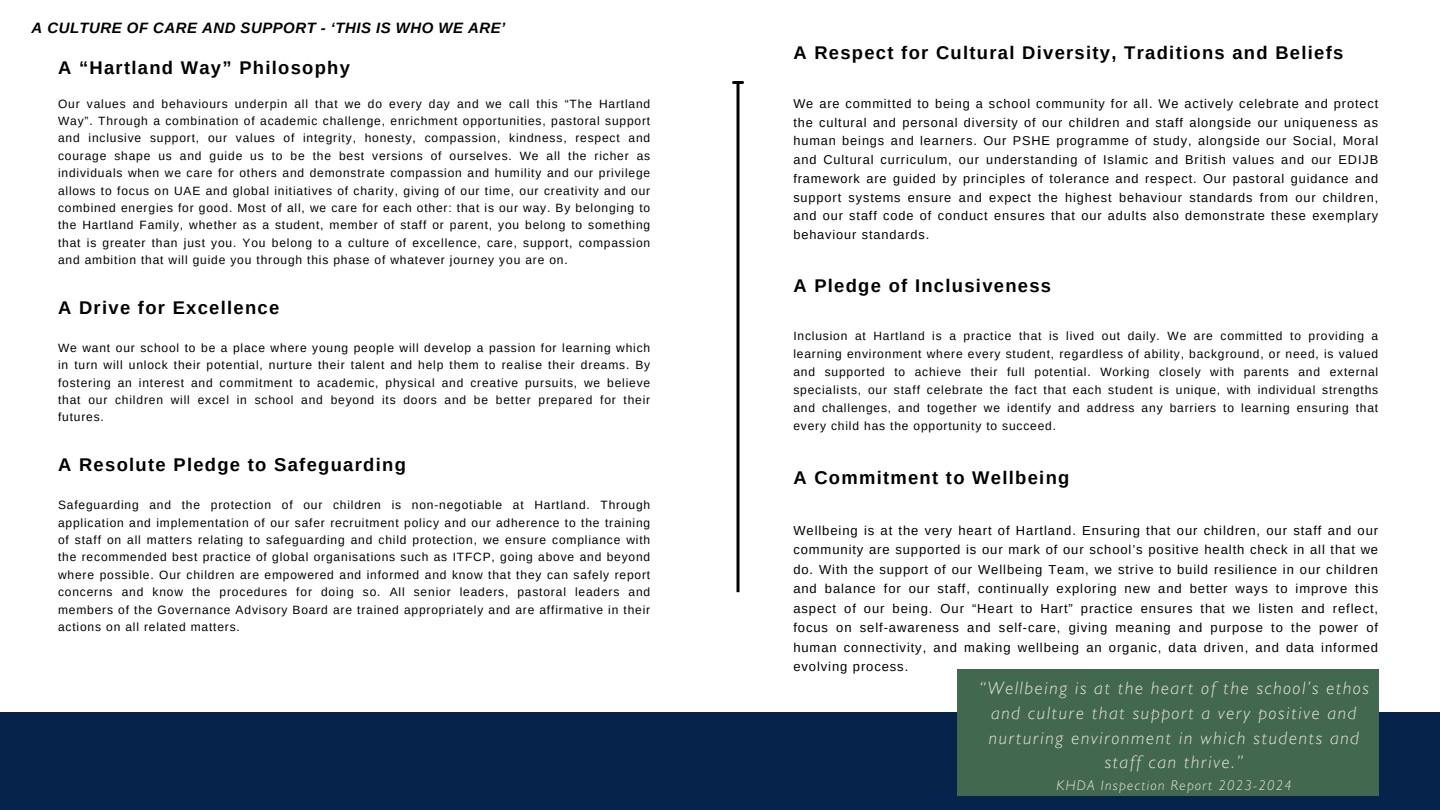
<style>
.page{position:relative;width:1440px;height:810px;background:#fff}
.page>*{position:absolute;margin:0;border:0;box-sizing:border-box;transform-origin:0 0}
.t1{font:700 18.4px "Arimo";letter-spacing:.07em;color:#000}
.t2{font:italic 300 18px/24.8px "Gill Sans MT Std";letter-spacing:.1em;color:#eee6e3;text-align:center}
.t3{font:italic 700 15px "Arimo";letter-spacing:.03em;color:#000}
.t4{font:italic 300 14px "Gill Sans MT Std";letter-spacing:.1em;color:#eee6e3}
.t5{font:13px/19.5px "Arimo";letter-spacing:.07em;color:#000;text-align:justify}
.t6{font:12.7px/18.8px "Arimo";letter-spacing:.07em;color:#000;text-align:justify}
.t7{font:12px/17.4px "Arimo";letter-spacing:.07em;color:#000;text-align:justify}
</style>
<div class="page">
<div style="left:0;top:712px;width:1440px;height:98px;background:#05234b"></div>
<div style="left:957px;top:670px;width:422px;height:126px;background:#436850"></div>
<hr style="left:737px;top:83px;width:3px;height:509px;background:#000">
<svg style="left:734px;top:81px;width:9px;height:3px"></svg>
<h3 class="t3" style="left:32px;top:20px;width:475px">A CULTURE OF CARE AND SUPPORT - ‘THIS IS WHO WE ARE’</h3>
<h1 class="t1" style="left:58px;top:58px;width:293px">A “Hartland Way” Philosophy</h1>
<p class="t7" style="left:58px;top:95px;width:594px">Our values and behaviours underpin all that we do every day and we call this “The Hartland Way”. Through a combination of academic challenge, enrichment opportunities, pastoral support and inclusive support, our values of integrity, honesty, compassion, kindness, respect and courage shape us and guide us to be the best versions of ourselves. We all the richer as individuals when we care for others and demonstrate compassion and humility and our privilege allows to focus on UAE and global initiatives of charity, giving of our time, our creativity and our combined energies for good. Most of all, we care for each other: that is our way. By belonging to the Hartland Family, whether as a student, member of staff or parent, you belong to something that is greater than just you. You belong to a culture of excellence, care, support, compassion and ambition that will guide you through this phase of whatever journey you are on.</p>
<h1 class="t1" style="left:58px;top:298px;width:223px">A Drive for Excellence</h1>
<p class="t7" style="left:58px;top:339px;width:594px">We want our school to be a place where young people will develop a passion for learning which in turn will unlock their potential, nurture their talent and help them to realise their dreams. By fostering an interest and commitment to academic, physical and creative pursuits, we believe that our children will excel in school and beyond its doors and be better prepared for their futures.</p>
<h1 class="t1" style="left:58px;top:455px;width:349px">A Resolute Pledge to Safeguarding</h1>
<p class="t7" style="left:58px;top:496px;width:594px">Safeguarding and the protection of our children is non-negotiable at Hartland. Through application and implementation of our safer recruitment policy and our adherence to the training of staff on all matters relating to safeguarding and child protection, we ensure compliance with the recommended best practice of global organisations such as ITFCP, going above and beyond where possible. Our children are empowered and informed and know that they can safely report concerns and know the procedures for doing so. All senior leaders, pastoral leaders and members of the Governance Advisory Board are trained appropriately and are affirmative in their actions on all related matters.</p>
<p class="t1" style="left:793px;top:43px;width:552px">A Respect for Cultural Diversity, Traditions and Beliefs</p>
<h1 class="t6" style="left:793px;top:94px;width:586px">We are committed to being a school community for all. We actively celebrate and protect the cultural and personal diversity of our children and staff alongside our uniqueness as human beings and learners. Our PSHE programme of study, alongside our Social, Moral and Cultural curriculum, our understanding of Islamic and British values and our EDIJB framework are guided by principles of tolerance and respect. Our pastoral guidance and support systems ensure and expect the highest behaviour standards from our children, and our staff code of conduct ensures that our adults also demonstrate these exemplary behaviour standards.</h1>
<p class="t1" style="left:793px;top:275px;width:259px">A Pledge of Inclusiveness</p>
<h1 class="t7" style="left:793px;top:327px;width:586px;line-height:18px">Inclusion at Hartland is a practice that is lived out daily. We are committed to providing a learning environment where every student, regardless of ability, background, or need, is valued and supported to achieve their full potential. Working closely with parents and external specialists, our staff celebrate the fact that each student is unique, with individual strengths and challenges, and together we identify and address any barriers to learning ensuring that every child has the opportunity to succeed.</h1>
<p class="t1" style="left:793px;top:467px;width:278px">A Commitment to Wellbeing</p>
<p class="t5" style="left:793px;top:520px;width:586px">Wellbeing is at the very heart of Hartland. Ensuring that our children, our staff and our community are supported is our mark of our school’s positive health check in all that we do. With the support of our Wellbeing Team, we strive to build resilience in our children and balance for our staff, continually exploring new and better ways to improve this aspect of our being. Our “Heart to Hart” practice ensures that we listen and reflect, focus on self-awareness and self-care, giving meaning and purpose to the power of human connectivity, and making wellbeing an organic, data driven, and data informed evolving process.</p>
<h1 class="t2" style="left:979px;top:678px;width:392px">“Wellbeing is at the heart of the school’s ethos and culture that support a very positive and nurturing environment in which students and staff can thrive.”</h1>
<h1 class="t4" style="left:1056px;top:781px;width:237px">KHDA Inspection Report 2023-2024</h1>
</div>
